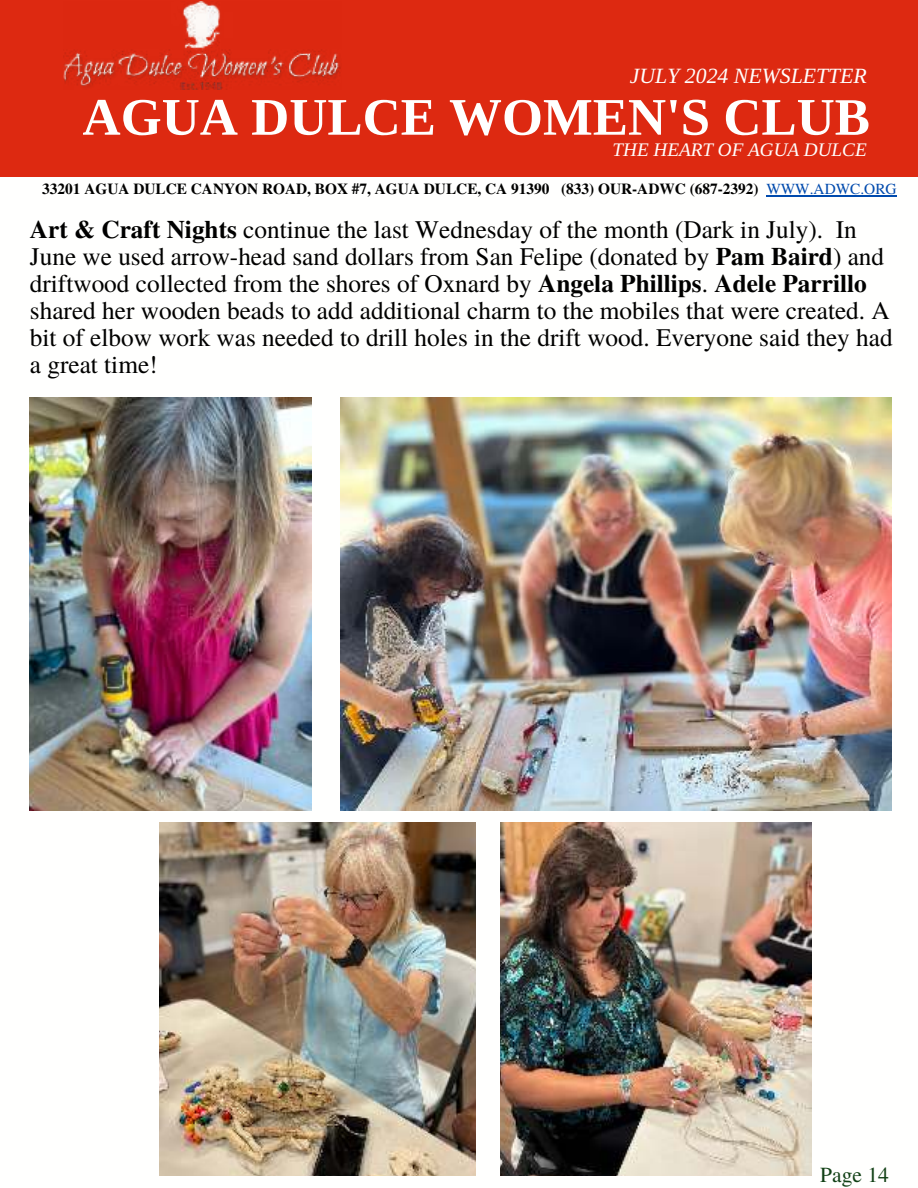
<style>
.page{position:relative;width:918px;height:1188px;background:#fff}
.page>*{position:absolute;margin:0;border:0;box-sizing:border-box;transform-origin:0 0}
.t1{font:700 52.8px "Libra Serif Modern";color:#fffffe}
.t2{font:25.35px/27px "Te X Gyre Termes";color:#000}
.t3{font:italic 21.75px "Libra Serif Modern";color:#fffffe}
.t4{font:21.45px "Te X Gyre Termes";color:#114015}
.t5{font:italic 19.2px "Libra Serif Modern";color:#fffffe}
.t6{font:700 15.3px "Te X Gyre Termes";color:#000}
.s1{font-weight:400;color:#004aad}
.s2{font-weight:700}
</style>
<div class="page">
<div style="left:0;top:0;width:918px;height:177px;background:#dd2911"></div>
<img style="left:64px;top:2px;width:277px;height:87px">
<img style="left:341px;top:398px;width:550px;height:413px">
<img style="left:30px;top:398px;width:281px;height:413px">
<img style="left:160px;top:822px;width:316px;height:353px">
<img style="left:501px;top:822px;width:310px;height:353px">
<hr style="left:766px;top:195px;width:131px;height:1px;background:#004aad">
<p class="t3" style="left:630px;top:62px;width:238px">JULY 2024 NEWSLETTER</p>
<h1 class="t1" style="left:82px;top:82px;width:789px">AGUA DULCE WOMEN'S CLUB</h1>
<p class="t5" style="left:613px;top:137px;width:256px">THE HEART OF AGUA DULCE</p>
<p class="t6" style="left:42px;top:177px;width:856px">33201 AGUA DULCE CANYON ROAD, BOX #7, AGUA DULCE, CA 91390 (833) OUR-ADWC (687-2392) <span class="s1">WWW.ADWC.ORG</span></p>
<p class="t2" style="left:30px;top:215px;width:864px"><span class="s2">Art &amp; Craft Nights</span> continue the last Wednesday of the month (Dark in July). In June we used arrow-head sand dollars from San Felipe (donated by <span class="s2">Pam Baird</span>) and driftwood collected from the shores of Oxnard by <span class="s2">Angela Phillips</span>. <span class="s2">Adele Parrillo </span>shared her wooden beads to add additional charm to the mobiles that were created. A bit of elbow work was needed to drill holes in the drift wood. Everyone said they had a great time!</p>
<p class="t4" style="left:820px;top:1160px;width:70px">Page 14</p>
</div>
